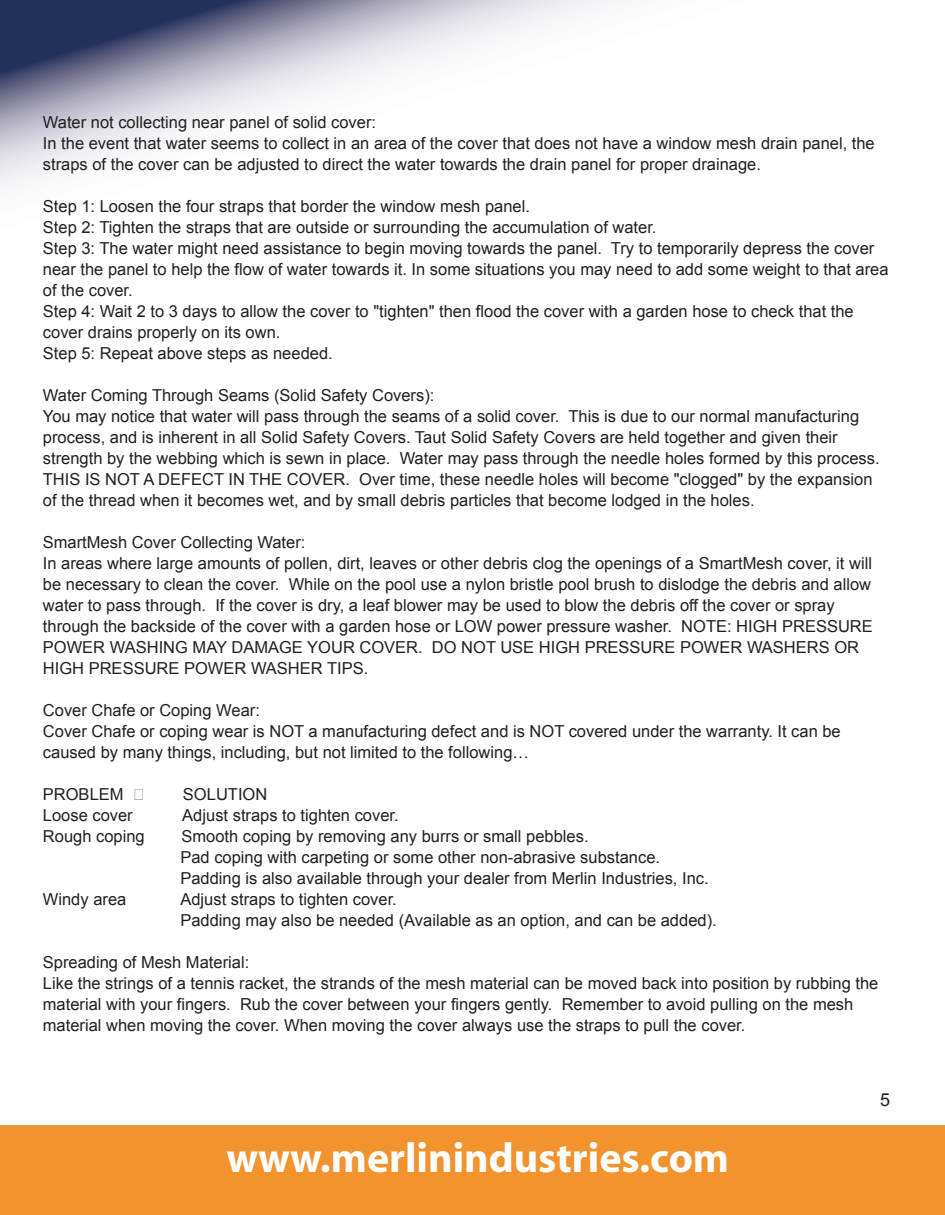
<style>
.page{position:relative;width:945px;height:1215px;background:#fff}
.page>*{position:absolute;margin:0;border:0;box-sizing:border-box;transform-origin:0 0}
.t1{font:700 42px "Myriad";color:#fff}
.t2{font:18px "Arial";color:#231f20}
.t3{font:16.5px/21px "Arial";color:#231f20}
</style>
<div class="page">
<svg style="left:0;top:0;width:612px;height:187px"></svg>
<div style="left:0;top:1125px;width:945px;height:90px;background:#f2932e"></div>
<p class="t3" style="left:43px;top:112px;width:833px">Water not collecting near panel of solid cover:<br>In the event that water seems to collect in an area of the cover that does not have a window mesh drain panel, the straps of the cover can be adjusted to direct the water towards the drain panel for proper drainage.</p>
<p class="t3" style="left:43px;top:196px;width:847px">Step 1: Loosen the four straps that border the window mesh panel.<br>Step 2: Tighten the straps that are outside or surrounding the accumulation of water.<br>Step 3: The water might need assistance to begin moving towards the panel. Try to temporarily depress the cover near the panel to help the flow of water towards it. In some situations you may need to add some weight to that area of the cover.<br>Step 4: Wait 2 to 3 days to allow the cover to "tighten" then flood the cover with a garden hose to check that the cover drains properly on its own.<br>Step 5: Repeat above steps as needed.</p>
<p class="t3" style="left:43px;top:385px;width:838px">Water Coming Through Seams (Solid Safety Covers):<br>You may notice that water will pass through the seams of a solid cover. This is due to our normal manufacturing process, and is inherent in all Solid Safety Covers. Taut Solid Safety Covers are held together and given their strength by the webbing which is sewn in place. Water may pass through the needle holes formed by this process.<br>THIS IS NOT A DEFECT IN THE COVER. Over time, these needle holes will become "clogged" by the expansion of the thread when it becomes wet, and by small debris particles that become lodged in the holes.</p>
<p class="t3" style="left:43px;top:532px;width:831px">SmartMesh Cover Collecting Water:<br>In areas where large amounts of pollen, dirt, leaves or other debris clog the openings of a SmartMesh cover, it will be necessary to clean the cover. While on the pool use a nylon bristle pool brush to dislodge the debris and allow water to pass through. If the cover is dry, a leaf blower may be used to blow the debris off the cover or spray through the backside of the cover with a garden hose or LOW power pressure washer. NOTE: HIGH PRESSURE POWER WASHING MAY DAMAGE YOUR COVER. DO NOT USE HIGH PRESSURE POWER WASHERS OR HIGH PRESSURE POWER WASHER TIPS.</p>
<p class="t3" style="left:43px;top:700px;width:799px">Cover Chafe or Coping Wear:<br>Cover Chafe or coping wear is NOT a manufacturing defect and is NOT covered under the warranty. It can be caused by many things, including, but not limited to the following…</p>
<p class="t3" style="left:43px;top:784px;width:82px">PROBLEM</p>
<p class="t3" style="left:183px;top:784px;width:86px">SOLUTION</p>
<p class="t3" style="left:43px;top:805px;width:91px">Loose cover</p>
<p class="t3" style="left:182px;top:805px;width:218px">Adjust straps to tighten cover.</p>
<p class="t3" style="left:43px;top:826px;width:103px">Rough coping</p>
<p class="t3" style="left:180px;top:826px;width:530px">Smooth coping by removing any burrs or small pebbles.<br>Pad coping with carpeting or some other non-abrasive substance.<br>Padding is also available through your dealer from Merlin Industries, Inc.</p>
<p class="t3" style="left:43px;top:889px;width:85px">Windy area</p>
<p class="t3" style="left:180px;top:889px;width:538px">Adjust straps to tighten cover.<br>Padding may also be needed (Available as an option, and can be added).</p>
<p class="t3" style="left:43px;top:952px;width:837px">Spreading of Mesh Material:<br>Like the strings of a tennis racket, the strands of the mesh material can be moved back into position by rubbing the material with your fingers. Rub the cover between your fingers gently. Remember to avoid pulling on the mesh material when moving the cover. When moving the cover always use the straps to pull the cover.</p>
<p class="t1" style="left:226px;top:1137px;width:504px">www.merlinindustries.com</p>
<p class="t2" style="left:880px;top:1088px;width:12px">5</p>
</div>
